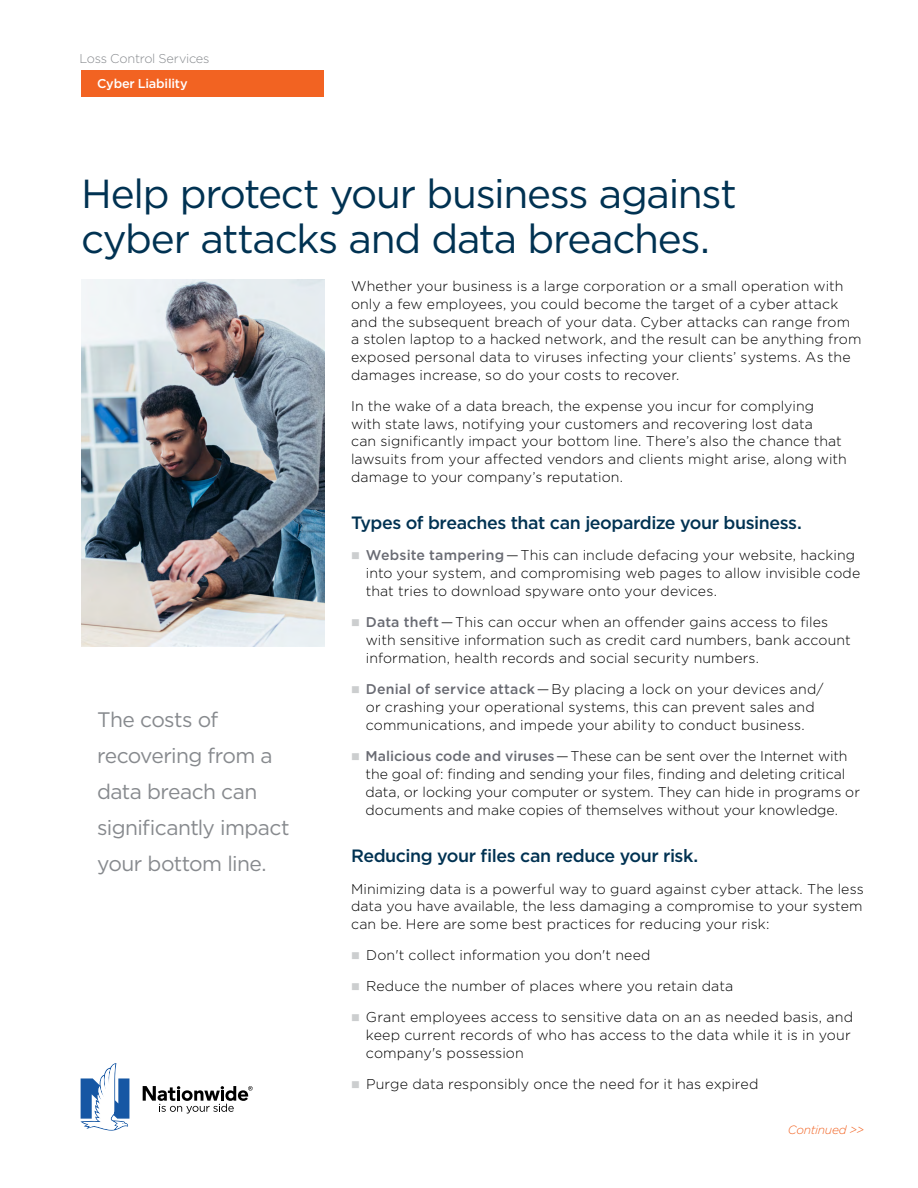
<style>
.page{position:relative;width:918px;height:1188px;background:#fff}
.page>*{position:absolute;margin:0;border:0;box-sizing:border-box;transform-origin:0 0}
.t1{font:40.5px/45px "Gotham";letter-spacing:-.035em;color:#003252}
.t2{font:21px/36px "Gotham";letter-spacing:-.03em;color:#878a8e}
.Subhead__Main{font:500 17.85px "Gotham";letter-spacing:-.025em;color:#003252}
.Body_Text{font:300 14.25px/18px "Gotham";letter-spacing:.005em;color:#000}
.Body_Text-2{font:300 14.1px/17.9px "Gotham";letter-spacing:.01em;color:#000}
.Body_Text_-_emphasis{font:300 14.1px/18px "Gotham";letter-spacing:.005em;color:#000}
.t3{font:300 12.75px "Gotham";letter-spacing:-.02em;color:#878a8e}
.t4{font:500 12.75px "Gotham";letter-spacing:-.02em;color:#fff}
.t5{font:italic 300 12px "Gotham";letter-spacing:-.02em;color:#f26322}
.s1{color:#cccecf}
.s2{font-weight:500;color:#696b73}
</style>
<div class="page">
<svg style="left:81px;top:1063px;width:48px;height:68px"></svg>
<svg style="left:143px;top:1086px;width:110px;height:28px"></svg>
<img style="left:81px;top:280px;width:243px;height:366px">
<div style="left:81px;top:70px;width:243px;height:27px;background:#f26322"></div>
<p class="t3" style="left:80px;top:50px;width:131px">Loss Control Services</p>
<p class="t4" style="left:97px;top:75px;width:92px">Cyber Liability</p>
<h1 class="t1" style="left:81px;top:170px;width:657px">Help protect your business against cyber attacks and data breaches.</h1>
<p class="Body_Text-2" style="left:351px;top:277px;width:512px">Whether your business is a large corporation or a small operation with only a few employees, you could become the target of a cyber attack and the subsequent breach of your data. Cyber attacks can range from a stolen laptop to a hacked network, and the result can be anything from exposed personal data to viruses infecting your clients’ systems. As the damages increase, so do your costs to recover.</p>
<p class="Body_Text-2" style="left:351px;top:396px;width:497px">In the wake of a data breach, the expense you incur for complying with state laws, notifying your customers and recovering lost data<br>can significantly impact your bottom line. There’s also the chance that lawsuits from your affected vendors and clients might arise, along with damage to your company’s reputation.</p>
<p class="Subhead__Main" style="left:351px;top:511px;width:452px">Types of breaches that can jeopardize your business.</p>
<p class="Body_Text_-_emphasis" style="left:366px;top:546px;width:496px;text-indent:-15px"><span class="s1">■</span> <span class="s2">Website tampering</span> — This can include defacing your website, hacking into your system, and compromising web pages to allow invisible code that tries to download spyware onto your devices.</p>
<p class="Body_Text_-_emphasis" style="left:366px;top:613px;width:486px;text-indent:-15px"><span class="s1">■</span> <span class="s2">Data theft</span> — This can occur when an offender gains access to files with sensitive information such as credit card numbers, bank account information, health records and social security numbers.</p>
<p class="Body_Text_-_emphasis" style="left:351px;top:680px;width:474px;text-align:center"><span class="s1">■</span> <span class="s2">Denial of service attack</span> — By placing a lock on your devices and/ or crashing your operational systems, this can prevent sales and communications, and impede your ability to conduct business.</p>
<p class="Body_Text_-_emphasis" style="left:366px;top:747px;width:496px;text-indent:-15px"><span class="s1">■</span> <span class="s2">Malicious code and viruses</span> — These can be sent over the Internet with the goal of: finding and sending your files, finding and deleting critical data, or locking your computer or system. They can hide in programs or documents and make copies of themselves without your knowledge.</p>
<p class="Subhead__Main" style="left:351px;top:844px;width:349px">Reducing your files can reduce your risk.</p>
<p class="Body_Text-2" style="left:351px;top:879px;width:514px;text-align:justify">Minimizing data is a powerful way to guard against cyber attack. The less data you have available, the less damaging a compromise to your system can be. Here are some best practices for reducing your risk:</p>
<p class="Body_Text-2" style="left:351px;top:946px;width:301px"><span class="s1">■</span> Don't collect information you don't need</p>
<p class="Body_Text" style="left:351px;top:976px;width:384px"><span class="s1">■</span> Reduce the number of places where you retain data</p>
<p class="Body_Text" style="left:366px;top:1007px;width:489px;text-indent:-15px"><span class="s1">■</span> Grant employees access to sensitive data on an as needed basis, and keep current records of who has access to the data while it is in your company's possession</p>
<p class="Body_Text" style="left:351px;top:1074px;width:409px"><span class="s1">■</span> Purge data responsibly once the need for it has expired</p>
<h2 class="t2" style="left:97px;top:701px;width:194px">The costs of recovering from a data breach can significantly impact your bottom line.</h2>
<p class="t5" style="left:788px;top:1122px;width:78px">Continued &gt;&gt;</p>
</div>
